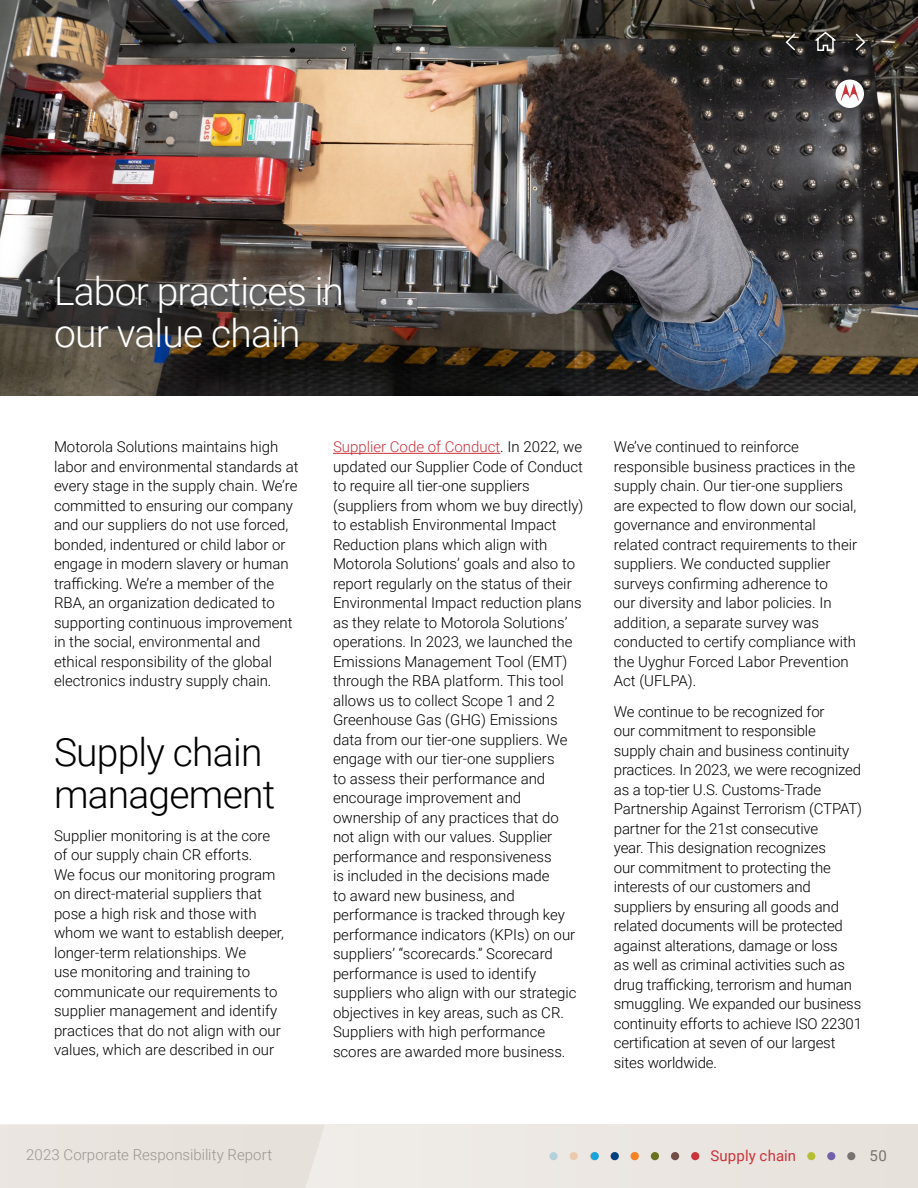
<style>
.page{position:relative;width:918px;height:1188px;background:#fff}
.page>*{position:absolute;margin:0;border:0;box-sizing:border-box;transform-origin:0 0}
.t1{font:300 39px/42px "Roboto";letter-spacing:-.02em;color:#fff}
.t2{font:300 39px/42px "Roboto";letter-spacing:-.02em;color:#000}
.t3{font:300 15px/19.5px "Roboto";color:#000}
.t4{font:300 15px "Roboto";letter-spacing:.005em;color:#9b9590}
.t5{font:15px "Roboto";letter-spacing:.01em;color:#cb333b}
.t6{font:15px "Roboto";color:#78736e}
.s1{color:#cb333b}
</style>
<div class="page">
<img style="left:0;top:0;width:918px;height:396px">
<hr style="left:333px;top:453px;width:167px;height:1px;background:#cb333b">
<svg style="left:836px;top:80px;width:28px;height:28px"></svg>
<svg style="left:785px;top:32px;width:12px;height:20px"></svg>
<svg style="left:854px;top:32px;width:12px;height:20px"></svg>
<svg style="left:813px;top:31px;width:24px;height:21px"></svg>
<div style="left:1px;top:1125px;width:917px;height:63px;background:#e7e1db"></div>
<div style="left:651px;top:1152px;width:8px;height:8px;background:#6b711e;border-radius:50%"></div>
<div style="left:671px;top:1152px;width:8px;height:8px;background:#734c45;border-radius:50%"></div>
<div style="left:691px;top:1152px;width:8px;height:8px;background:#cb333b;border-radius:50%"></div>
<div style="left:807px;top:1152px;width:8px;height:8px;background:#b5bf35;border-radius:50%"></div>
<div style="left:827px;top:1152px;width:8px;height:8px;background:#7161aa;border-radius:50%"></div>
<div style="left:847px;top:1152px;width:8px;height:8px;background:#78736e;border-radius:50%"></div>
<div style="left:591px;top:1152px;width:8px;height:8px;background:#19a3dd;border-radius:50%"></div>
<div style="left:611px;top:1152px;width:8px;height:8px;background:#004080;border-radius:50%"></div>
<div style="left:631px;top:1152px;width:8px;height:8px;background:#f58220;border-radius:50%"></div>
<h1 class="t1" style="left:54px;top:269px;width:292px">Labor practices in our value chain</h1>
<p class="t3" style="left:54px;top:437px;width:246px">Motorola Solutions maintains high labor and environmental standards at every stage in the supply chain. We’re committed to ensuring our company and our suppliers do not use forced, bonded, indentured or child labor or engage in modern slavery or human trafficking. We’re a member of the RBA, an organization dedicated to supporting continuous improvement in the social, environmental and ethical responsibility of the global electronics industry supply chain.</p>
<h1 class="t2" style="left:54px;top:729px;width:223px">Supply chain management</h1>
<p class="t3" style="left:54px;top:825px;width:231px">Supplier monitoring is at the core of our supply chain CR efforts.<br>We focus our monitoring program on direct-material suppliers that pose a high risk and those with whom we want to establish deeper, longer-term relationships. We<br>use monitoring and training to communicate our requirements to supplier management and identify practices that do not align with our values, which are described in our</p>
<p class="t3" style="left:333px;top:437px;width:252px"><span class="s1">Supplier Code of Conduct</span>. In 2022, we updated our Supplier Code of Conduct to require all tier-one suppliers (suppliers from whom we buy directly) to establish Environmental Impact Reduction plans which align with Motorola Solutions’ goals and also to report regularly on the status of their Environmental Impact reduction plans as they relate to Motorola Solutions’ operations. In 2023, we launched the Emissions Management Tool (EMT) through the RBA platform. This tool allows us to collect Scope 1 and 2<br>Greenhouse Gas (GHG) Emissions data from our tier-one suppliers. We engage with our tier-one suppliers<br>to assess their performance and encourage improvement and ownership of any practices that do not align with our values. Supplier performance and responsiveness<br>is included in the decisions made<br>to award new business, and performance is tracked through key performance indicators (KPIs) on our suppliers’ “scorecards.” Scorecard performance is used to identify suppliers who align with our strategic objectives in key areas, such as CR.<br>Suppliers with high performance scores are awarded more business.</p>
<p class="t3" style="left:614px;top:437px;width:245px">We’ve continued to reinforce responsible business practices in the supply chain. Our tier-one suppliers are expected to flow down our social, governance and environmental related contract requirements to their suppliers. We conducted supplier surveys confirming adherence to<br>our diversity and labor policies. In addition, a separate survey was conducted to certify compliance with the Uyghur Forced Labor Prevention Act (UFLPA).</p>
<p class="t3" style="left:614px;top:701px;width:250px">We continue to be recognized for<br>our commitment to responsible<br>supply chain and business continuity practices. In 2023, we were recognized as a top-tier U.S. Customs-Trade Partnership Against Terrorism (CTPAT) partner for the 21st consecutive<br>year. This designation recognizes<br>our commitment to protecting the interests of our customers and suppliers by ensuring all goods and related documents will be protected against alterations, damage or loss<br>as well as criminal activities such as drug trafficking, terrorism and human smuggling. We expanded our business continuity efforts to achieve ISO 22301 certification at seven of our largest sites worldwide.</p>
<p class="t4" style="left:26px;top:1145px;width:247px">2023 Corporate Responsibility Report</p>
<p class="t5" style="left:710px;top:1145px;width:87px">Supply chain</p>
<p class="t6" style="left:870px;top:1145px;width:19px">50</p>
</div>
